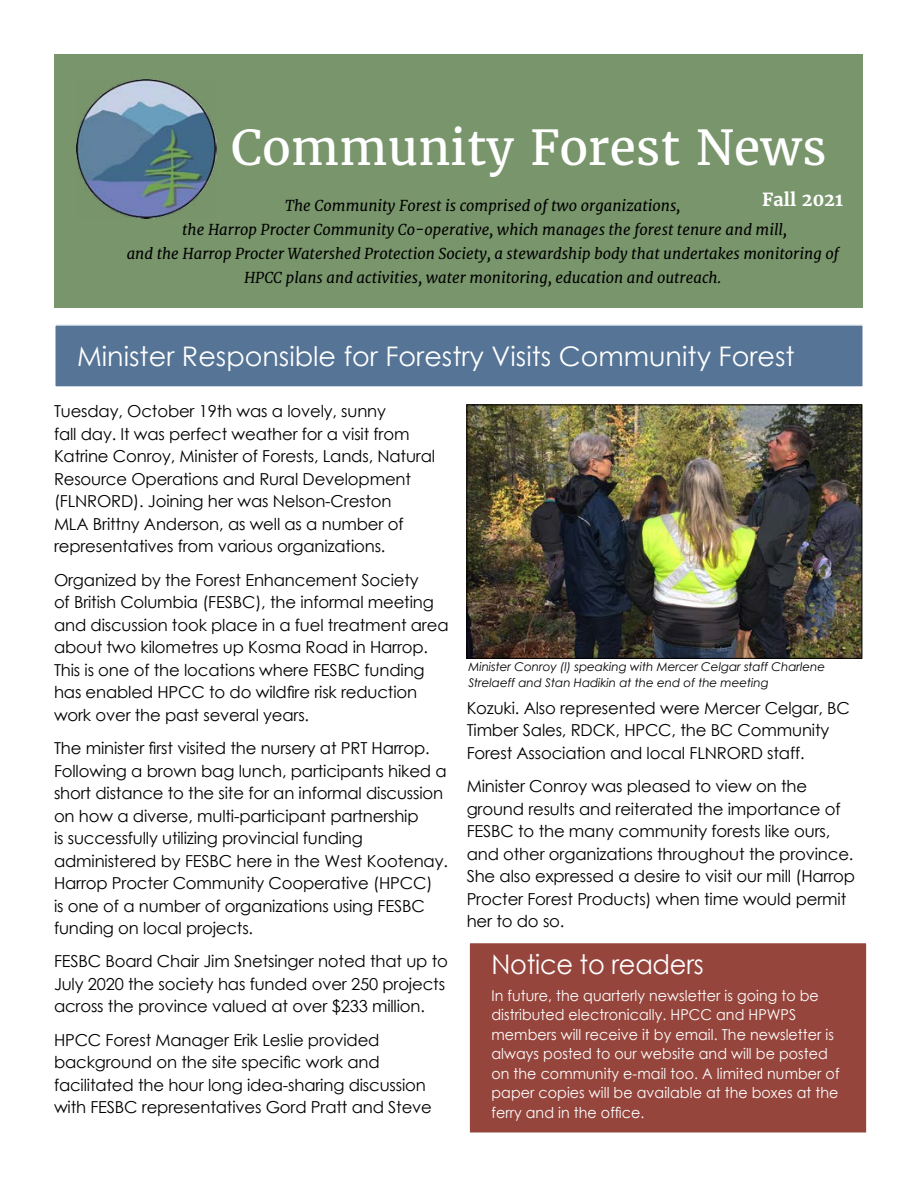
<style>
.page{position:relative;width:918px;height:1188px;background:#fff}
.page>*{position:absolute;margin:0;border:0;box-sizing:border-box;transform-origin:0 0}
.t1{font:48px "Merriweather";color:#fff}
.t2{font:27px "Century Gothic";color:#fff}
.t3{font:27px "Century Gothic";color:#fff;scale:.95 1}
.t4{font:700 18px "Merriweather";color:#fff}
.t5{font:16.5px/22.5px "Century Gothic";letter-spacing:-.01em;color:#000}
.t6{font:italic 15px/24px "Merriweather";color:#000;text-align:center}
.t7{font:15px/19.5px "Century Gothic";letter-spacing:.005em;color:#fff;scale:.95 1}
.t8{font:italic 12px/16.5px "Century Gothic";letter-spacing:-.005em;color:#000}
</style>
<div class="page">
<div style="left:55px;top:55px;width:808px;height:253px;background:#78956b"></div>
<img style="left:77px;top:80px;width:140px;height:139px">
<div style="left:55px;top:325px;width:808px;height:62px;background:#557496"></div>
<div style="left:54px;top:324px;width:810px;height:64px;border:2px solid #fff"></div>
<img style="left:469px;top:407px;width:391px;height:250px">
<div style="left:467px;top:405px;width:395px;height:254px;border:1px solid #000"></div>
<div style="left:468px;top:942px;width:400px;height:192px;background:#95453c;border:2px solid #fff"></div>
<h1 class="t1" style="left:231px;top:117px;width:597px">Community Forest News</h1>
<p class="t6" style="left:127px;top:194px;width:714px">The Community Forest is comprised of two organizations,<br>the Harrop Procter Community Co-operative, which manages the forest tenure and mill,<br>and the Harrop Procter Watershed Protection Society, a stewardship body that undertakes monitoring of HPCC plans and activities, water monitoring, education and outreach.</p>
<p class="t4" style="left:762px;top:188px;width:82px">Fall 2021</p>
<h2 class="t2" style="left:77px;top:337px;width:719px">Minister Responsible for Forestry Visits Community Forest</h2>
<p class="t5" style="left:54px;top:400px;width:383px">Tuesday, October 19th was a lovely, sunny<br>fall day. It was perfect weather for a visit from Katrine Conroy, Minister of Forests, Lands, Natural Resource Operations and Rural Development (FLNRORD). Joining her was Nelson-Creston<br>MLA Brittny Anderson, as well as a number of representatives from various organizations.</p>
<p class="t5" style="left:54px;top:568px;width:396px">Organized by the Forest Enhancement Society<br>of British Columbia (FESBC), the informal meeting and discussion took place in a fuel treatment area about two kilometres up Kosma Road in Harrop.<br>This is one of the locations where FESBC funding has enabled HPCC to do wildfire risk reduction work over the past several years.</p>
<p class="t5" style="left:54px;top:737px;width:395px">The minister first visited the nursery at PRT Harrop.<br>Following a brown bag lunch, participants hiked a short distance to the site for an informal discussion on how a diverse, multi-participant partnership<br>is successfully utilizing provincial funding administered by FESBC here in the West Kootenay.<br>Harrop Procter Community Cooperative (HPCC)<br>is one of a number of organizations using FESBC funding on local projects.</p>
<p class="t5" style="left:54px;top:950px;width:396px">FESBC Board Chair Jim Snetsinger noted that up to<br>July 2020 the society has funded over 250 projects across the province valued at over $233 million.</p>
<p class="t5" style="left:54px;top:1028px;width:379px">HPCC Forest Manager Erik Leslie provided background on the site specific work and facilitated the hour long idea-sharing discussion with FESBC representatives Gord Pratt and Steve</p>
<p class="t8" style="left:468px;top:658px;width:358px">Minister Conroy (l) speaking with Mercer Celgar staff Charlene<br>Strelaeff and Stan Hadikin at the end of the meeting</p>
<p class="t5" style="left:467px;top:696px;width:385px">Kozuki. Also represented were Mercer Celgar, BC<br>Timber Sales, RDCK, HPCC, the BC Community<br>Forest Association and local FLNRORD staff.</p>
<p class="t5" style="left:467px;top:775px;width:390px">Minister Conroy was pleased to view on the ground results and reiterated the importance of FESBC to the many community forests like ours, and other organizations throughout the province.<br>She also expressed a desire to visit our mill (Harrop Procter Forest Products) when time would permit her to do so.</p>
<h2 class="t3" style="left:491px;top:946px;width:225px">Notice to readers</h2>
<p class="t7" style="left:491px;top:985px;width:368px">In future, the quarterly newsletter is going to be distributed electronically. HPCC and HPWPS members will receive it by email. The newsletter is always posted to our website and will be posted on the community e-mail too. A limited number of paper copies will be available at the boxes at the ferry and in the office.</p>
</div>
